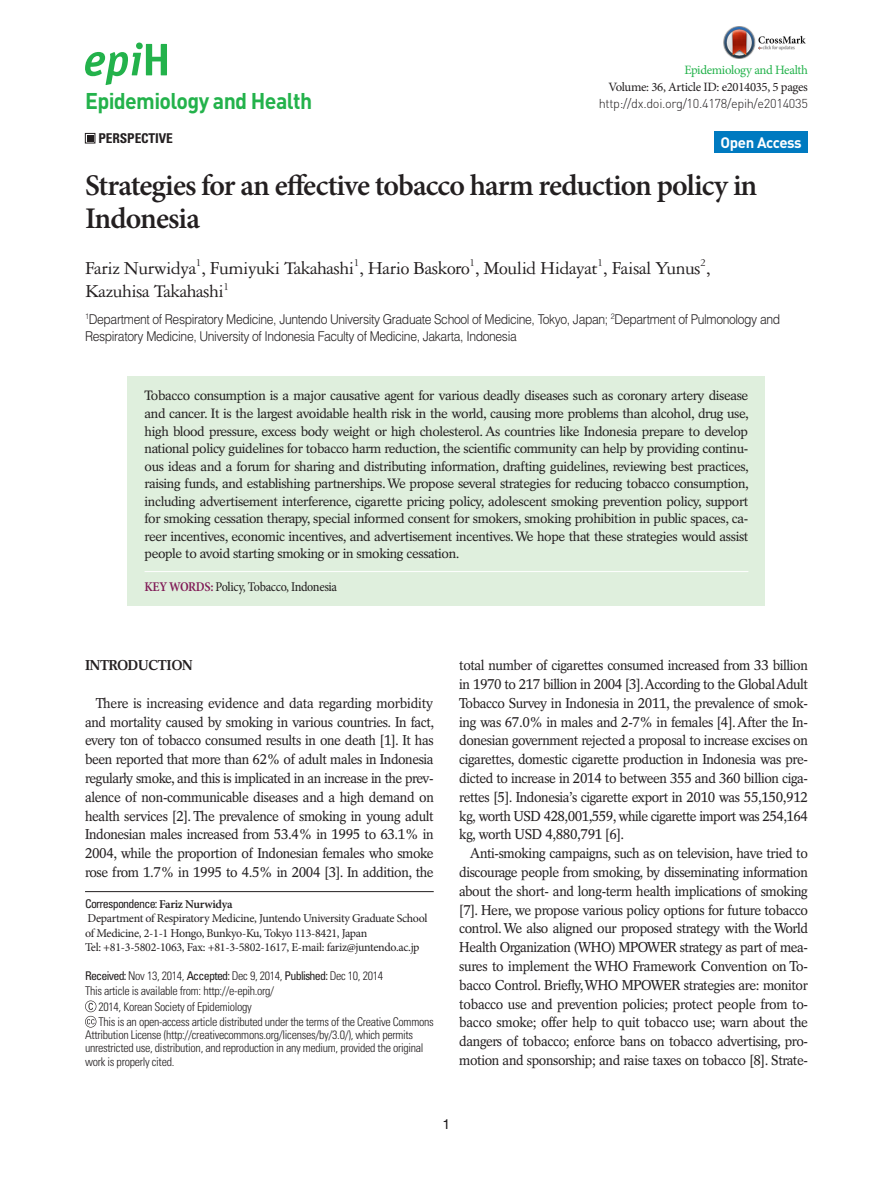
<style>
.page{position:relative;width:893px;height:1191px;background:#fff}
.page>*{position:absolute;margin:0;border:0;box-sizing:border-box;transform-origin:0 0}
.제목{font:600 30px/33px "Minion Pro";letter-spacing:-.03em;color:#231f20}
.t1{font:700 22.5px "DIN Pro";letter-spacing:-.03em;color:#23b24b;scale:.95 1}
.저자{font:19.5px/23.4px "Garamond 3 LT Std";letter-spacing:-.025em;color:#231f20}
.t2{font:700 15px "DIN Pro";letter-spacing:-.025em;color:#fff}
.본문{font:14.25px/18.8px "Rotation LT Std";letter-spacing:-.03em;color:#231f20;text-align:justify;scale:.95 1}
.본문_대제목{font:700 14.25px "Rotation LT Std";letter-spacing:-.025em;color:#231f20;scale:.95 1}
.t3{font:13.95px "Helvetica LT Std";color:#231f20}
.초록{font:13.5px/17.5px "Rotation LT Std";letter-spacing:-.03em;color:#231f20;text-align:justify}
.소속{font:300 13.5px/16.2px "Helvetica LT Std";letter-spacing:-.03em;color:#231f20;scale:.9 1}
.키워드{font:condensed 13.5px "Minion Pro";letter-spacing:-.03em;color:#231f20}
.t4{font:700 condensed 13.5px "Univers LT Std";letter-spacing:-.01em;color:#231f20}
.t5{font:300 12.75px "DIN Pro";letter-spacing:-.025em;color:#231f20}
.t6{font:12.75px "Minion Pro";letter-spacing:-.025em;color:#231f20}
.t7{font:12.75px "Minion Pro";letter-spacing:-.025em;color:#23b24b}
.교신저자_저작권등{font:300 condensed 12px/13.2px "Univers LT Std";letter-spacing:-.025em;color:#231f20}
.교신저자{font:12px/14.4px "Minion Pro";letter-spacing:-.025em;color:#231f20}
.교신저자-2{font:condensed 12px "Univers LT Std";letter-spacing:-.06em;color:#231f20}
.s1{font-weight:600;color:#811c57}
.s2{font-family:"Minion Pro";font-weight:600;font-stretch:normal}
.s3{font-weight:400}
</style>
<div class="page">
<svg style="left:85px;top:43px;width:82px;height:42px"></svg>
<div style="left:85px;top:133px;width:10px;height:10px;border:1px solid #231f20"></div>
<div style="left:87px;top:135px;width:7px;height:7px;background:#231f20"></div>
<div style="left:714px;top:132px;width:94px;height:21px;background:#007ac0"></div>
<div style="left:128px;top:376px;width:637px;height:230px;background:#dfefdd"></div>
<hr style="left:145px;top:571px;width:603px;height:1px;background:#fff">
<hr style="left:85px;top:891px;width:349px;height:1px;background:#231f20">
<svg style="left:85px;top:1000px;width:11px;height:27px"></svg>
<img style="left:723px;top:26px;width:83px;height:32px">
<p class="t1" style="left:85px;top:85px;width:241px">Epidemiology and Health</p>
<p class="t7" style="left:684px;top:62px;width:125px">Epidemiology and Health</p>
<p class="t6" style="left:608px;top:78px;width:201px">Volume: 36, Article ID: e2014035, 5 pages</p>
<p class="t5" style="left:599px;top:95px;width:211px">http://dx.doi.org/10.4178/epih/e2014035</p>
<p class="t4" style="left:99px;top:130px;width:76px">PERSPECTIVE</p>
<p class="t2" style="left:721px;top:132px;width:83px">Open Access</p>
<p class="제목" style="left:85px;top:169px;width:674px">Strategies for an effective tobacco harm reduction policy in<br>Indonesia</p>
<p class="저자" style="left:85px;top:256px;width:627px">Fariz Nurwidya<sup>1</sup>, Fumiyuki Takahashi<sup>1</sup>, Hario Baskoro<sup>1</sup>, Moulid Hidayat<sup>1</sup>, Faisal Yunus<sup>2</sup>,<br>Kazuhisa Takahashi<sup>1</sup></p>
<p class="소속" style="left:85px;top:311px;width:774px"><sup>1</sup>Department of Respiratory Medicine, Juntendo University Graduate School of Medicine, Tokyo, Japan; <sup>2</sup>Department of Pulmonology and<br>Respiratory Medicine, University of Indonesia Faculty of Medicine, Jakarta, Indonesia</p>
<p class="초록" style="left:145px;top:387px;width:606px">Tobacco consumption is a major causative agent for various deadly diseases such as coronary artery disease and cancer. It is the largest avoidable health risk in the world, causing more problems than alcohol, drug use, high blood pressure, excess body weight or high cholesterol. As countries like Indonesia prepare to develop national policy guidelines for tobacco harm reduction, the scientific community can help by providing continu&shy;ous ideas and a forum for sharing and distributing information, drafting guidelines, reviewing best practices, raising funds, and establishing partnerships. We propose several strategies for reducing tobacco consumption, including advertisement interference, cigarette pricing policy, adolescent smoking prevention policy, support for smoking cessation therapy, special informed consent for smokers, smoking prohibition in public spaces, ca&shy;reer incentives, economic incentives, and advertisement incentives. We hope that these strategies would assist people to avoid starting smoking or in smoking cessation.</p>
<p class="키워드" style="left:145px;top:577px;width:194px"><span class="s1">KEY WORDS:</span> Policy, Tobacco, Indonesia</p>
<p class="본문_대제목" style="left:85px;top:657px;width:115px">INTRODUCTION</p>
<p class="본문" style="left:85px;top:693px;width:369px;text-indent:11px">There is increasing evidence and data regarding morbidity and mortality caused by smoking in various countries. In fact, every ton of tobacco consumed results in one death [1]. It has been reported that more than 62% of adult males in Indonesia regularly smoke, and this is implicated in an increase in the prev&shy;alence of non-communicable diseases and a high demand on health services [2]. The prevalence of smoking in young adult Indonesian males increased from 53.4% in 1995 to 63.1% in 2004, while the proportion of Indonesian females who smoke rose from 1.7% in 1995 to 4.5% in 2004 [3]. In addition, the</p>
<p class="교신저자-2" style="left:85px;top:896px;width:149px">Correspondence: <span class="s2">Fariz Nurwidya</span></p>
<p class="교신저자" style="left:85px;top:911px;width:344px">Department of Respiratory Medicine, Juntendo University Graduate School of Medicine, 2-1-1 Hongo, Bunkyo-Ku, Tokyo 113-8421, Japan</p>
<p class="교신저자" style="left:85px;top:940px;width:336px">Tel: +81-3-5802-1063, Fax: +81-3-5802-1617, E-mail: fariz@juntendo.ac.jp</p>
<p class="교신저자_저작권등" style="left:85px;top:969px;width:300px"><span class="s3">Received:</span> Nov 13, 2014, <span class="s3">Accepted:</span> Dec 9, 2014, <span class="s3">Published:</span> Dec 10, 2014</p>
<p class="교신저자_저작권등" style="left:85px;top:984px;width:191px">This article is available from: http://e-epih.org/</p>
<p class="교신저자_저작권등" style="left:98px;top:999px;width:155px">2014, Korean Society of Epidemiology</p>
<p class="교신저자_저작권등" style="left:85px;top:1015px;width:350px;text-indent:13px">This is an open-access article distributed under the terms of the Creative Commons Attribution License (http://creativecommons.org/licenses/by/3.0/), which permits unrestricted use, distribution, and reproduction in any medium, provided the original work is properly cited.</p>
<p class="본문" style="left:459px;top:656px;width:369px">total number of cigarettes consumed increased from 33 billion in 1970 to 217 billion in 2004 [3]. According to the Global Adult Tobacco Survey in Indonesia in 2011, the prevalence of smok&shy;ing was 67.0% in males and 2-7% in females [4]. After the In&shy;donesian government rejected a proposal to increase excises on cigarettes, domestic cigarette production in Indonesia was pre&shy;dicted to increase in 2014 to between 355 and 360 billion ciga&shy;rettes [5]. Indonesia’s cigarette export in 2010 was 55,150,912 kg, worth USD 428,001,559, while cigarette import was 254,164 kg, worth USD 4,880,791 [6].</p>
<p class="본문" style="left:459px;top:844px;width:369px;text-indent:11px">Anti-smoking campaigns, such as on television, have tried to discourage people from smoking, by disseminating information about the short- and long-term health implications of smoking [7]. Here, we propose various policy options for future tobacco control. We also aligned our proposed strategy with the World Health Organization (WHO) MPOWER strategy as part of mea&shy;sures to implement the WHO Framework Convention on To&shy;bacco Control. Briefly, WHO MPOWER strategies are: monitor tobacco use and prevention policies; protect people from to&shy;bacco smoke; offer help to quit tobacco use; warn about the dangers of tobacco; enforce bans on tobacco advertising, pro&shy;motion and sponsorship; and raise taxes on tobacco [8]. Strate-</p>
<p class="t3" style="left:443px;top:1116px;width:9px">1</p>
</div>
